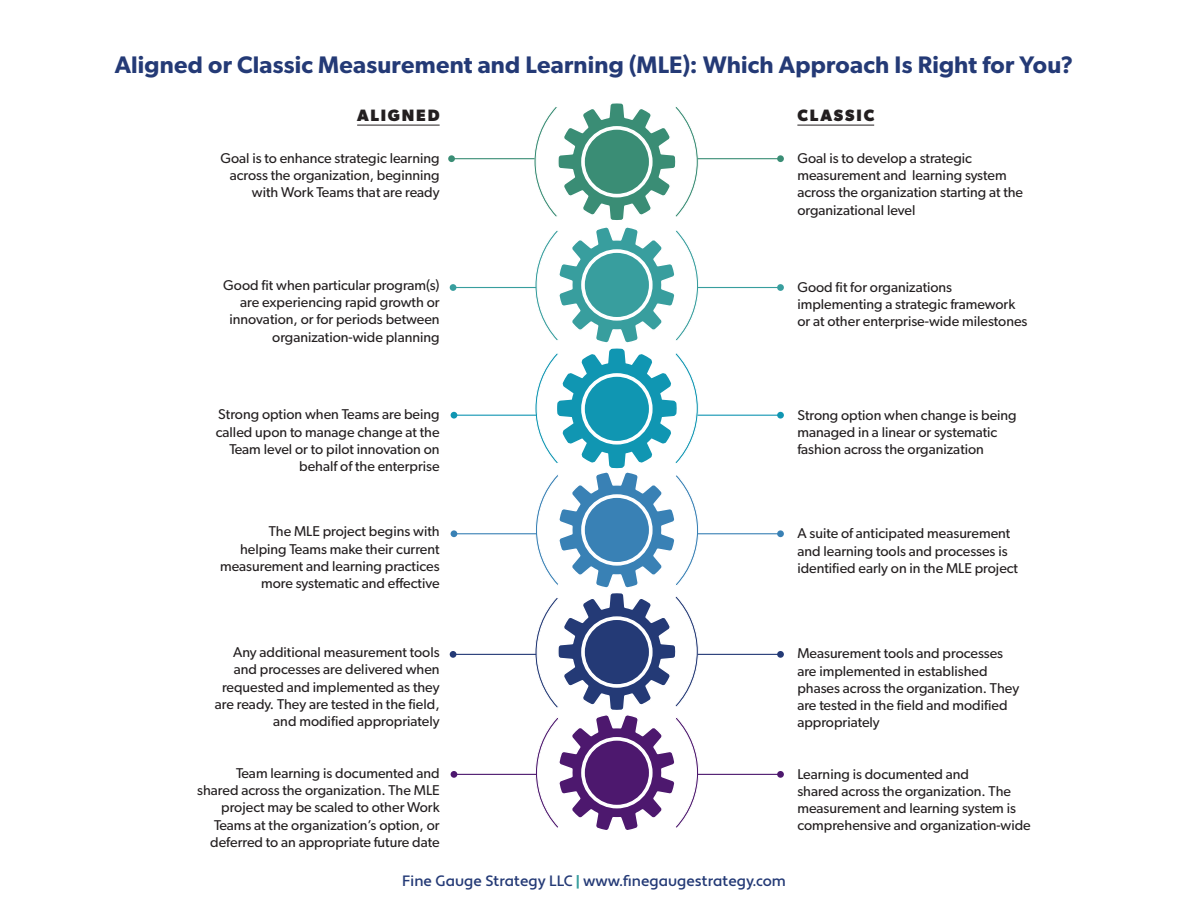
<style>
.page{position:relative;width:1188px;height:918px;background:#fff}
.page>*{position:absolute;margin:0;border:0;box-sizing:border-box;transform-origin:0 0}
.t1{font:600 24px "Gibson";letter-spacing:.01em;color:#243a76}
.t2{font:700 16.5px "Gibson";letter-spacing:.11em;color:#231f20}
.t3{font:500 15px "Apertura";color:#243a76}
.t4{font:14.25px/17.2px "Gibson";color:#231f20;text-align:right}
.s1{font-weight:700;color:#389e9e}
</style>
<div class="page">
<hr style="left:357px;top:125px;width:83px;height:1px;background:#231f20">
<hr style="left:797px;top:125px;width:77px;height:1px;background:#231f20">
<hr style="left:454px;top:415px;width:83px;height:1px;background:#1096b2">
<div style="left:451px;top:412px;width:6px;height:7px;background:#1096b2;border-radius:50%"></div>
<hr style="left:454px;top:533px;width:83px;height:1px;background:#3981b5">
<div style="left:451px;top:530px;width:6px;height:7px;background:#3981b5;border-radius:50%"></div>
<hr style="left:453px;top:654px;width:83px;height:1px;background:#243a76">
<div style="left:450px;top:651px;width:6px;height:7px;background:#243a76;border-radius:50%"></div>
<hr style="left:454px;top:774px;width:83px;height:1px;background:#4d186e">
<div style="left:451px;top:771px;width:6px;height:7px;background:#4d186e;border-radius:50%"></div>
<hr style="left:452px;top:158px;width:83px;height:1px;background:#3a8d75">
<div style="left:448px;top:155px;width:7px;height:7px;background:#3a8d75;border-radius:50%"></div>
<hr style="left:697px;top:158px;width:84px;height:1px;background:#3a8d75">
<div style="left:777px;top:155px;width:7px;height:7px;background:#3a8d75;border-radius:50%"></div>
<svg style="left:534px;top:103px;width:165px;height:727px"></svg>
<hr style="left:453px;top:287px;width:83px;height:1px;background:#389e9e">
<div style="left:450px;top:284px;width:6px;height:7px;background:#389e9e;border-radius:50%"></div>
<hr style="left:697px;top:287px;width:84px;height:1px;background:#389e9e">
<div style="left:777px;top:284px;width:7px;height:7px;background:#389e9e;border-radius:50%"></div>
<hr style="left:697px;top:415px;width:84px;height:1px;background:#1096b2">
<div style="left:777px;top:412px;width:7px;height:7px;background:#1096b2;border-radius:50%"></div>
<hr style="left:697px;top:533px;width:84px;height:1px;background:#3981b5">
<div style="left:777px;top:530px;width:7px;height:7px;background:#3981b5;border-radius:50%"></div>
<hr style="left:697px;top:654px;width:84px;height:1px;background:#243a76">
<div style="left:777px;top:651px;width:7px;height:7px;background:#243a76;border-radius:50%"></div>
<hr style="left:697px;top:774px;width:84px;height:1px;background:#4d186e">
<div style="left:777px;top:771px;width:7px;height:7px;background:#4d186e;border-radius:50%"></div>
<h1 class="t1" style="left:115px;top:51px;width:960px">Aligned or Classic Measurement and Learning (MLE): Which Approach Is Right for You?</h1>
<p class="t2" style="left:357px;top:105px;width:84px">ALIGNED</p>
<p class="t2" style="left:797px;top:105px;width:78px">CLASSIC</p>
<p class="t4" style="left:220px;top:149px;width:221px">Goal is to enhance strategic learning across the organization, beginning with Work Teams that are ready</p>
<p class="t4" style="left:797px;top:149px;width:227px;text-align:left">Goal is to develop a strategic measurement and learning system across the organization starting at the organizational level</p>
<p class="t4" style="left:223px;top:276px;width:218px">Good fit when particular program(s) are experiencing rapid growth or innovation, or for periods between organization-wide planning</p>
<p class="t4" style="left:797px;top:278px;width:232px;text-align:left">Good fit for organizations implementing a strategic framework or at other enterprise-wide milestones</p>
<p class="t4" style="left:216px;top:406px;width:225px">Strong option when Teams are being called upon to manage change at the<br>Team level or to pilot innovation on behalf of the enterprise</p>
<p class="t4" style="left:220px;top:523px;width:221px">The MLE project begins with helping Teams make their current measurement and learning practices more systematic and effective</p>
<p class="t4" style="left:797px;top:406px;width:221px;text-align:left">Strong option when change is being managed in a linear or systematic fashion across the organization</p>
<p class="t4" style="left:797px;top:525px;width:222px;text-align:left">A suite of anticipated measurement and learning tools and processes is identified early on in the MLE project</p>
<p class="t4" style="left:215px;top:643px;width:226px">Any additional measurement tools and processes are delivered when requested and implemented as they are ready. They are tested in the field, and modified appropriately</p>
<p class="t4" style="left:197px;top:764px;width:244px">Team learning is documented and shared across the organization. The MLE project may be scaled to other Work Teams at the organization’s option, or deferred to an appropriate future date</p>
<p class="t3" style="left:402px;top:872px;width:385px">Fine Gauge Strategy LLC <span class="s1">|</span> www.finegaugestrategy.com</p>
<p class="t4" style="left:797px;top:645px;width:223px;text-align:left">Measurement tools and processes are implemented in established phases across the organization. They are tested in the field and modified appropriately</p>
<p class="t4" style="left:797px;top:765px;width:235px;text-align:left">Learning is documented and<br>shared across the organization. The measurement and learning system is comprehensive and organization-wide</p>
</div>
